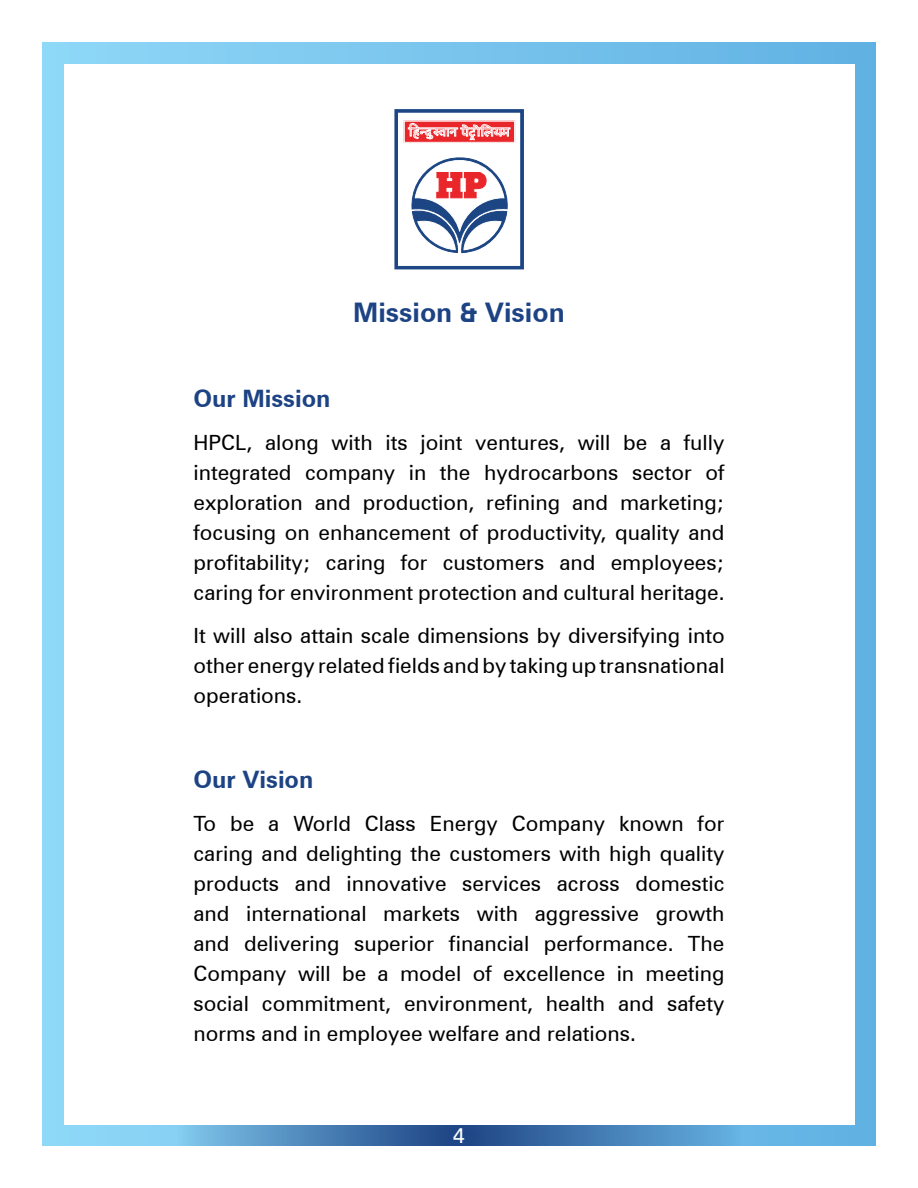
<style>
.page{position:relative;width:918px;height:1188px;background:#fff}
.page>*{position:absolute;margin:0;border:0;box-sizing:border-box;transform-origin:0 0}
.t1{font:700 27px "Zurich BT";color:#1d4384}
.t2{font:700 24px "Zurich BT";color:#1d4384}
.t3{font:21px/30px "Zurich BT";color:#000;text-align:justify}
.t4{font:21px "Zurich BT";color:#fff}
</style>
<div class="page">
<div style="left:0;top:0;width:918px;height:1188px;background:linear-gradient(to right,#fcfeff,#fcfdfe)"></div>
<div style="left:43px;top:43px;width:832px;height:1102px;background:linear-gradient(to right,#90d7f7,#61b1e3)"></div>
<div style="left:64px;top:64px;width:790px;height:1060px;background:#fff"></div>
<hr style="left:917px;top:0;width:1px;height:1188px;background:#fff">
<svg style="left:107px;top:1125px;width:704px;height:21px;background:#518dc0"></svg>
<svg style="left:394px;top:109px;width:130px;height:161px"></svg>
<p class="t1" style="left:353px;top:293px;width:213px">Mission &amp; Vision</p>
<p class="t2" style="left:193px;top:381px;width:139px">Our Mission</p>
<p class="t3" style="left:193px;top:427px;width:533px">HPCL, along with its joint ventures, will be a fully integrated company in the hydrocarbons sector of exploration and production, refining and marketing; focusing on enhancement of productivity, quality and profitability; caring for customers and employees; caring for environment protection and cultural heritage.</p>
<p class="t3" style="left:194px;top:620px;width:533px">It will also attain scale dimensions by diversifying into other energy related fields and by taking up transnational operations.</p>
<p class="t2" style="left:193px;top:762px;width:121px">Our Vision</p>
<p class="t3" style="left:193px;top:808px;width:533px">To be a World Class Energy Company known for caring and delighting the customers with high quality products and innovative services across domestic and international markets with aggressive growth and delivering superior financial performance. The Company will be a model of excellence in meeting social commitment, environment, health and safety norms and in employee welfare and relations.</p>
<p class="t4" style="left:453px;top:1120px;width:13px">4</p>
</div>
